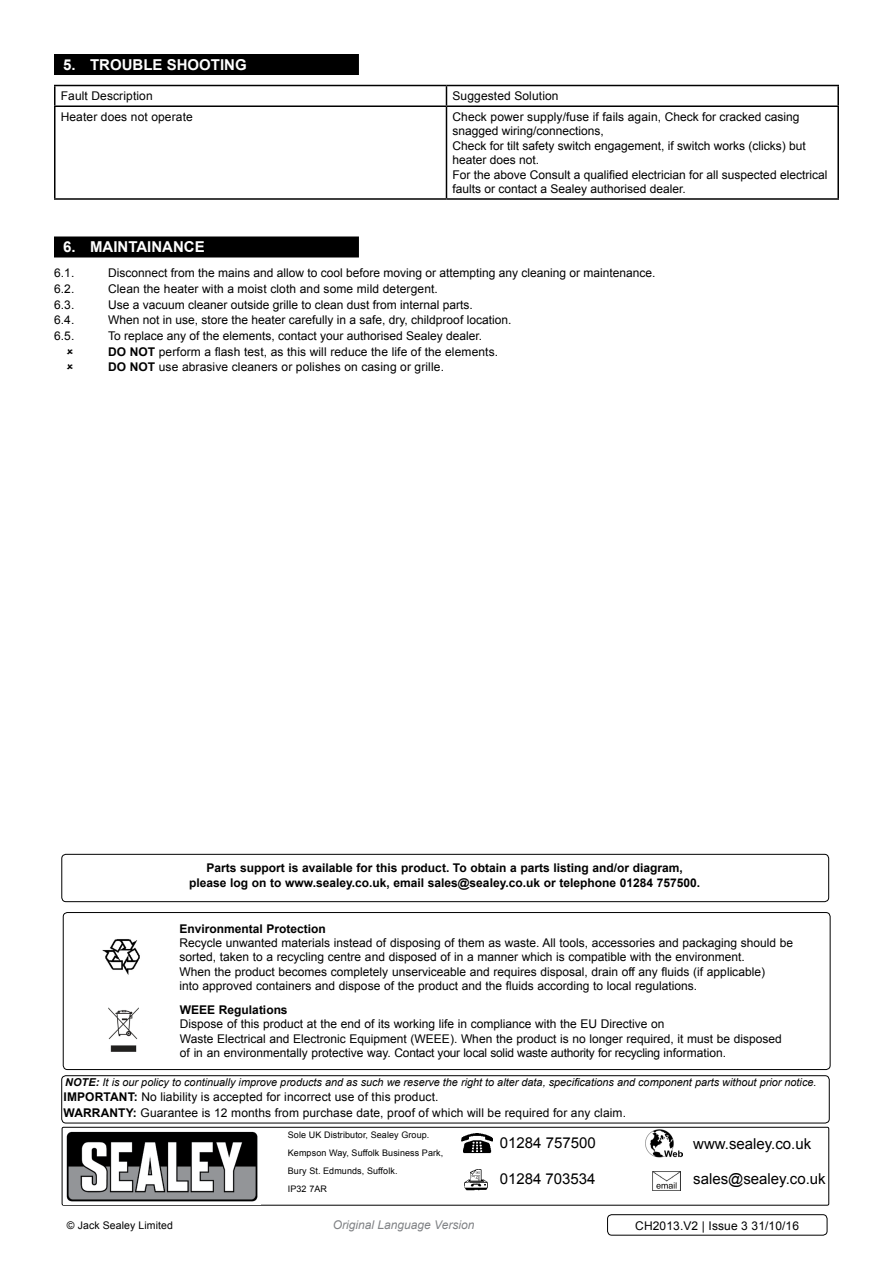
<style>
.page{position:relative;width:893px;height:1263px;background:#fff}
.page>*{position:absolute;margin:0;border:0;box-sizing:border-box;transform-origin:0 0}
.t1{font:15px "Arial";color:#000}
.t2{font:700 15px "Arial";color:#fff}
.t3{font:12px/14.4px "Arial";color:#000}
.t4{font:700 12px/14.4px "Arial";color:#000;text-align:center}
.t5{font:italic 12px "Arial";color:#808285}
.t6{font:italic 10.8px "Arial";color:#000}
.t7{font:10.5px "Arial";letter-spacing:.01em;color:#000}
.t8{font:9px/18px "Arial";letter-spacing:.01em;color:#000}
.s1{font-weight:700}
</style>
<div class="page">
<div style="left:61px;top:1075px;width:769px;height:48px;border:1px solid #000;border-radius:4px"></div>
<div style="left:62px;top:1127px;width:767px;height:78px;border:1px solid #000;border-radius:2px"></div>
<img style="left:64px;top:1128px;width:196px;height:76px">
<img style="left:646px;top:1130px;width:36px;height:28px">
<img style="left:464px;top:1169px;width:24px;height:22px">
<img style="left:461px;top:1133px;width:31px;height:21px">
<img style="left:652px;top:1171px;width:28px;height:20px">
<img style="left:102px;top:939px;width:38px;height:36px">
<img style="left:108px;top:1007px;width:31px;height:45px">
<div style="left:61px;top:854px;width:768px;height:48px;border:1px solid #000;border-radius:4px"></div>
<div style="left:63px;top:912px;width:767px;height:158px;border:1px solid #000;border-radius:4px"></div>
<div style="left:607px;top:1214px;width:220px;height:21px;border:1px solid #000;border-radius:4px"></div>
<div style="left:54px;top:54px;width:305px;height:21px;background:#000"></div>
<div style="left:54px;top:236px;width:305px;height:21px;background:#000"></div>
<hr style="left:54px;top:85px;width:392px;height:1px;background:#000">
<svg style="left:54px;top:86px;width:2px;height:19px"></svg>
<hr style="left:446px;top:85px;width:393px;height:1px;background:#000">
<svg style="left:446px;top:86px;width:1px;height:19px"></svg>
<svg style="left:837px;top:86px;width:2px;height:19px"></svg>
<hr style="left:54px;top:105px;width:392px;height:2px;background:#000">
<hr style="left:54px;top:107px;width:2px;height:91px;background:#000">
<hr style="left:446px;top:105px;width:393px;height:2px;background:#000">
<hr style="left:446px;top:107px;width:1px;height:91px;background:#000">
<hr style="left:837px;top:107px;width:2px;height:91px;background:#000">
<hr style="left:54px;top:198px;width:392px;height:2px;background:#000">
<hr style="left:446px;top:198px;width:393px;height:2px;background:#000">
<p class="t2" style="left:63px;top:55px;width:185px">5. trouble shooting</p>
<p class="t3" style="left:61px;top:89px;width:93px">Fault Description</p>
<p class="t3" style="left:452px;top:89px;width:108px">Suggested Solution</p>
<p class="t3" style="left:61px;top:110px;width:134px">Heater does not operate</p>
<p class="t3" style="left:452px;top:110px;width:376px">Check power supply/fuse if fails again, Check for cracked casing snagged wiring/connections,<br>Check for tilt safety switch engagement, if switch works (clicks) but heater does not.<br>For the above Consult a qualified electrician for all suspected electrical faults or contact a Sealey authorised dealer.</p>
<p class="t2" style="left:63px;top:237px;width:143px">6. maintainance</p>
<p class="t3" style="left:54px;top:266px;width:22px">6.1.</p>
<p class="t3" style="left:108px;top:266px;width:549px">Disconnect from the mains and allow to cool before moving or attempting any cleaning or maintenance.</p>
<p class="t3" style="left:54px;top:281px;width:22px">6.2.</p>
<p class="t3" style="left:108px;top:281px;width:331px">Clean the heater with a moist cloth and some mild detergent.</p>
<p class="t3" style="left:54px;top:297px;width:22px">6.3.</p>
<p class="t3" style="left:108px;top:297px;width:366px">Use a vacuum cleaner outside grille to clean dust from internal parts.</p>
<p class="t3" style="left:54px;top:313px;width:22px">6.4.</p>
<p class="t3" style="left:108px;top:313px;width:405px">When not in use, store the heater carefully in a safe, dry, childproof location.</p>
<p class="t3" style="left:54px;top:329px;width:22px">6.5.</p>
<p class="t3" style="left:108px;top:328px;width:392px;line-height:15.8px">To replace any of the elements, contact your authorised Sealey dealer.<br><span class="s1">DO NOT</span> perform a flash test, as this will reduce the life of the elements.<br><span class="s1">DO NOT</span> use abrasive cleaners or polishes on casing or grille.</p>
<p class="t4" style="left:189px;top:861px;width:513px">Parts support is available for this product. To obtain a parts listing and/or diagram, please log on to www.sealey.co.uk, email sales@sealey.co.uk or telephone 01284 757500.</p>
<p class="t4" style="left:180px;top:922px;width:148px">Environmental Protection</p>
<p class="t3" style="left:180px;top:936px;width:615px">Recycle unwanted materials instead of disposing of them as waste. All tools, accessories and packaging should be sorted, taken to a recycling centre and disposed of in a manner which is compatible with the environment.<br>When the product becomes completely unserviceable and requires disposal, drain off any fluids (if applicable)<br>into approved containers and dispose of the product and the fluids according to local regulations.</p>
<p class="t4" style="left:180px;top:1003px;width:10px">WEEE</p>
<p class="t4" style="left:219px;top:1003px;width:70px">Regulations</p>
<p class="t3" style="left:180px;top:1017px;width:603px">Dispose of this product at the end of its working life in compliance with the EU Directive on<br>Waste Electrical and Electronic Equipment (WEEE). When the product is no longer required, it must be disposed of in an environmentally protective way. Contact your local solid waste authority for recycling information.</p>
<p class="t6" style="left:65px;top:1075px;width:753px"><span class="s1">NOTE:</span> It is our policy to continually improve products and as such we reserve the right to alter data, specifications and component parts without prior notice.</p>
<p class="t4" style="left:64px;top:1090px;width:40px">IMPORTANT</p>
<p class="t3" style="left:134px;top:1090px;width:306px"><span class="s1">:</span> No liability is accepted for incorrect use of this product.</p>
<p class="t4" style="left:64px;top:1106px;width:21px">WARRANTY</p>
<p class="t3" style="left:133px;top:1106px;width:494px"><span class="s1">:</span> Guarantee is 12 months from purchase date, proof of which will be required for any claim.</p>
<p class="t8" style="left:288px;top:1125px;width:157px">Sole U K Distributor, Sealey Group. kempson Way, Suffolk Business Park,<br>Bury St. Edmunds, Suffolk.<br>I P32 7AR</p>
<p class="t1" style="left:693px;top:1134px;width:120px">www.sealey.co.uk</p>
<p class="t1" style="left:500px;top:1133px;width:97px">01284 757500</p>
<p class="t1" style="left:500px;top:1169px;width:97px">01284 703534</p>
<p class="t1" style="left:693px;top:1169px;width:134px">sales@sealey.co.uk</p>
<p class="t7" style="left:67px;top:1219px;width:108px">© Jack Sealey Limited</p>
<p class="t5" style="left:333px;top:1217px;width:143px">Original Language Version</p>
<p class="t3" style="left:635px;top:1218px;width:165px">CH2013.V2 | Issue 3 31/10/16</p>
</div>
